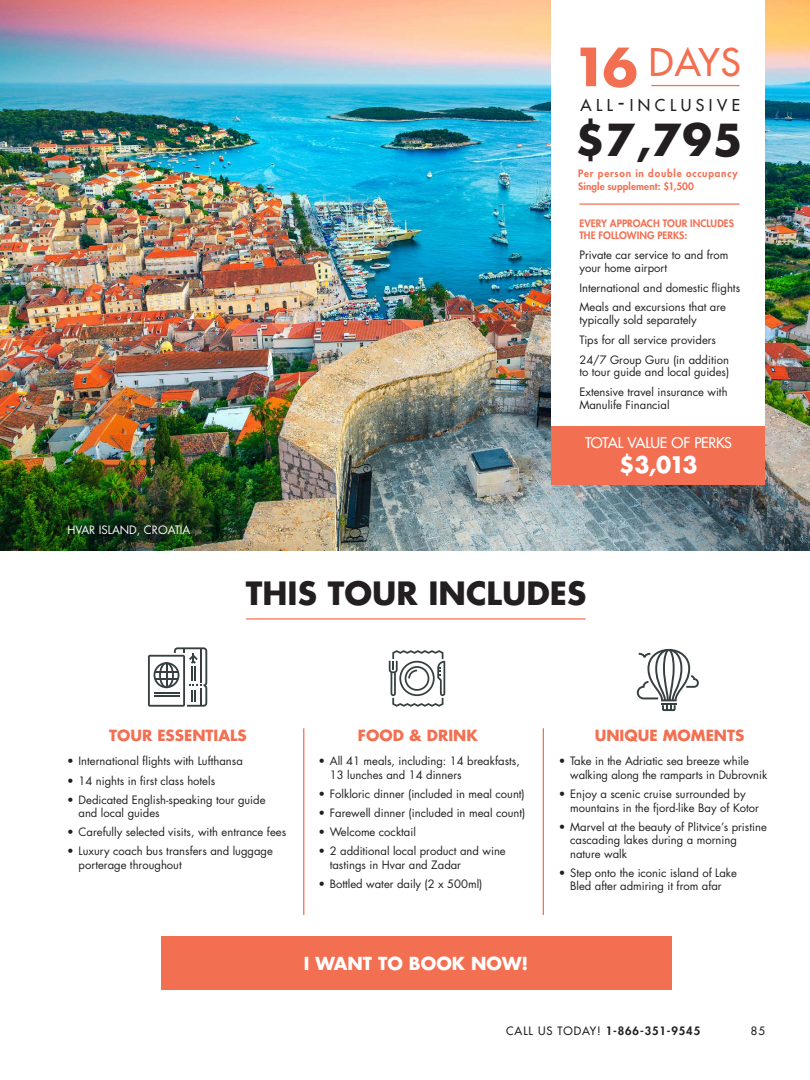
<style>
.page{position:relative;width:810px;height:1080px;background:#fff}
.page>*{position:absolute;margin:0;border:0;box-sizing:border-box;transform-origin:0 0}
.t1{font:700 51.25px "Futura Std";color:#f36f51}
.t2{font:700 42.88px "Futura Std";color:#231f20}
.t3{font:500 37.12px "Futura Std";color:#f36f51}
.t4{font:700 31.25px "Futura Std";color:#231f20}
.t5{font:700 22.25px "Futura Std";color:#fff}
.t6{font:700 17.5px "Futura Std";color:#fff}
.t7{font:500 15.88px "Futura Std";letter-spacing:.285em;color:#231f20}
.t8{font:700 15px "Futura Std";color:#f36f51}
.t9{font:500 14.38px "Futura Std";letter-spacing:-.025em;color:#fff}
.t10{font:11.25px/13.5px "Futura Std";color:#231f20}
.t11{font:800 11.25px "Futura Std";letter-spacing:.08em;color:#231f20}
.Texte_courant{font:11.25px "Futura Std";color:#fff}
.t12{font:500 11.25px "Futura Std";color:#231f20}
.t13{font:800 10px/12.5px "Futura Std";letter-spacing:.01em;color:#f36f51}
.t14{font:800 10px "Futura Std";letter-spacing:.075em;color:#f36f51}
.s1{font-size:22.75px}
.s2{font-weight:500}
</style>
<div class="page">
<img style="left:0;top:0;width:810px;height:550px">
<div style="left:552px;top:0;width:213px;height:468px;background:#fff"></div>
<hr style="left:579px;top:203px;width:161px;height:2px;background:#f36f51">
<div style="left:552px;top:426px;width:213px;height:59px;background:#f36f51"></div>
<hr style="left:651px;top:85px;width:89px;height:1px;background:#f36f51">
<hr style="left:303px;top:728px;width:1px;height:187px;background:#f36f51">
<hr style="left:543px;top:728px;width:1px;height:187px;background:#f36f51">
<hr style="left:246px;top:618px;width:339px;height:2px;background:#f36f51">
<svg style="left:637px;top:649px;width:62px;height:62px"></svg>
<svg style="left:389px;top:650px;width:56px;height:57px"></svg>
<svg style="left:148px;top:647px;width:59px;height:60px"></svg>
<div style="left:161px;top:936px;width:510px;height:54px;background:#f36f51"></div>
<p class="t1" style="left:572px;top:33px;width:67px">16</p>
<p class="t3" style="left:649px;top:39px;width:93px">DAYS</p>
<p class="t7" style="left:581px;top:95px;width:161px">ALL<span class="s1">-</span>INCLUSIVE</p>
<p class="t2" style="left:575px;top:111px;width:169px">$7,795</p>
<p class="t14" style="left:578px;top:167px;width:161px">Per person in double occupancy</p>
<p class="t13" style="left:578px;top:180px;width:117px">Single supplement: $1,500</p>
<p class="t13" style="left:579px;top:217px;width:156px">EVERY APPROACH TOUR INCLUDES<br>THE FOLLOWING PERKS:</p>
<p class="t10" style="left:579px;top:249px;width:151px;line-height:12.5px">Private car service to and from your home airport</p>
<p class="t10" style="left:579px;top:281px;width:162px">International and domestic flights</p>
<p class="t10" style="left:579px;top:301px;width:148px;line-height:12.5px">Meals and excursions that are typically sold separately</p>
<p class="t10" style="left:579px;top:333px;width:138px">Tips for all service providers</p>
<p class="t10" style="left:579px;top:354px;width:151px;line-height:12.5px">24/7 Group Guru (in addition to tour guide and local guides)</p>
<p class="t10" style="left:579px;top:386px;width:150px;line-height:12.5px">Extensive travel insurance with<br>Manulife Financial</p>
<p class="t9" style="left:585px;top:434px;width:148px">TOTAL VALUE OF PERKS</p>
<p class="Texte_courant" style="left:68px;top:523px;width:125px">HVAR ISLAND, CROATIA</p>
<p class="t5" style="left:619px;top:449px;width:80px">$3,013</p>
<p class="t4" style="left:246px;top:572px;width:342px">THIS TOUR INCLUDES</p>
<p class="t8" style="left:109px;top:725px;width:139px">TOUR ESSENTIALS</p>
<p class="t10" style="left:67px;top:755px;width:177px">• International flights with Lufthansa</p>
<p class="t10" style="left:67px;top:774px;width:149px">• 14 nights in first class hotels</p>
<p class="t10" style="left:79px;top:793px;width:189px;text-indent:-11px">• Dedicated English-speaking tour guide and local guides</p>
<p class="t10" style="left:67px;top:825px;width:220px">• Carefully selected visits, with entrance fees</p>
<p class="t10" style="left:79px;top:845px;width:196px;text-indent:-11px">• Luxury coach bus transfers and luggage porterage throughout</p>
<p class="t8" style="left:358px;top:725px;width:121px">FOOD &amp; DRINK</p>
<p class="t10" style="left:330px;top:755px;width:192px;text-indent:-11px">• All 41 meals, including: 14 breakfasts,<br>13 lunches and 14 dinners</p>
<p class="t10" style="left:319px;top:787px;width:208px">• Folkloric dinner (included in meal count)</p>
<p class="t10" style="left:319px;top:806px;width:208px">• Farewell dinner (included in meal count)</p>
<p class="t10" style="left:319px;top:825px;width:99px">• Welcome cocktail</p>
<p class="t10" style="left:330px;top:845px;width:177px;text-indent:-11px">• 2 additional local product and wine tastings in Hvar and Zadar</p>
<p class="t10" style="left:319px;top:877px;width:165px">• Bottled water daily (2 x 500ml)</p>
<p class="t8" style="left:595px;top:725px;width:151px">UNIQUE MOMENTS</p>
<p class="t10" style="left:570px;top:755px;width:199px;text-indent:-11px">• Take in the Adriatic sea breeze while walking along the ramparts in Dubrovnik</p>
<p class="t10" style="left:570px;top:787px;width:190px;text-indent:-11px">• Enjoy a scenic cruise surrounded by mountains in the fjord-like Bay of Kotor</p>
<p class="t10" style="left:570px;top:820px;width:198px;text-indent:-11px">• Marvel at the beauty of Plitvice’s pristine cascading lakes during a morning nature walk</p>
<p class="t10" style="left:559px;top:866px;width:180px;text-align:center">• Step onto the iconic island of Lake<br>Bled after admiring it from afar</p>
<p class="t6" style="left:304px;top:952px;width:226px">I WANT TO BOOK NOW!</p>
<p class="t11" style="left:506px;top:1024px;width:195px"><span class="s2">CALL US TODAY!</span> 1-866-351-9545</p>
<p class="t12" style="left:751px;top:1024px;width:16px">85</p>
</div>
